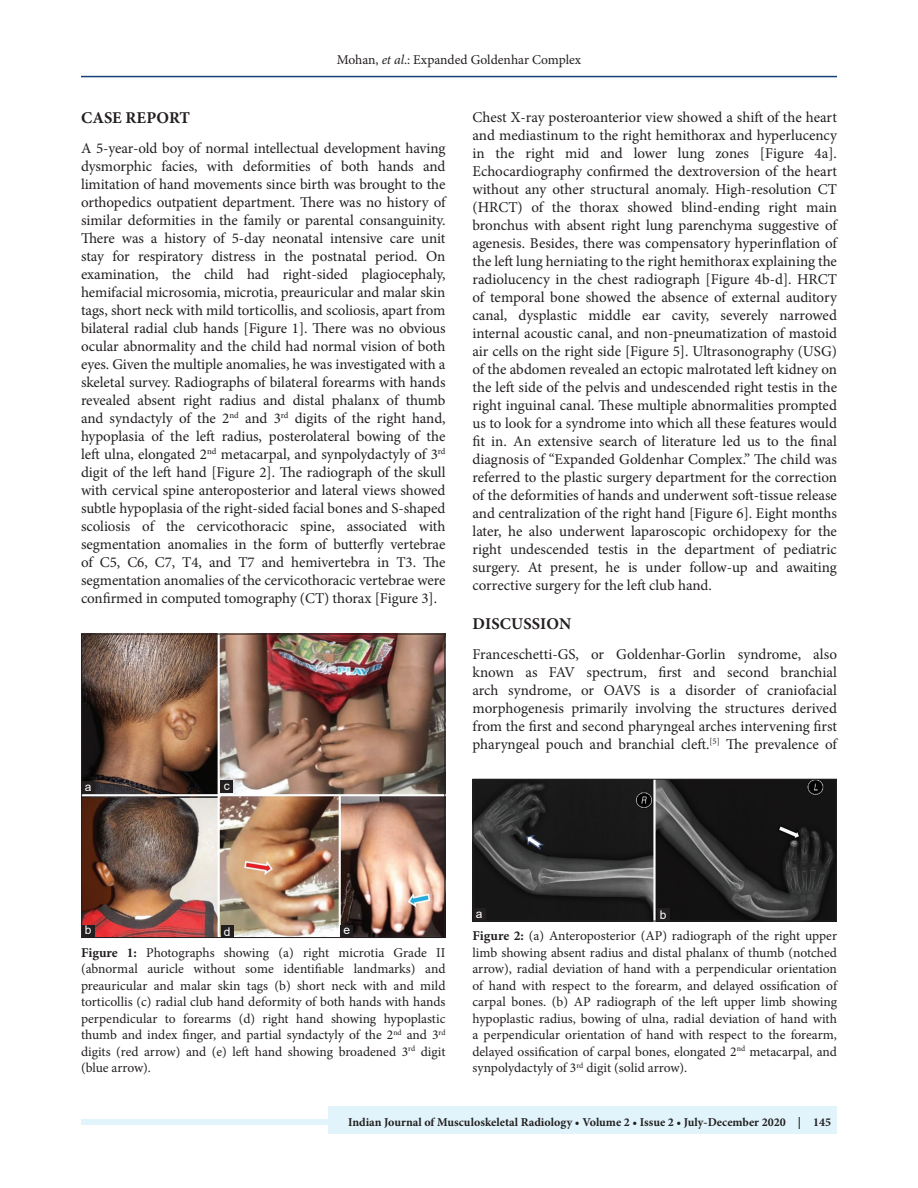
<style>
.page{position:relative;width:918px;height:1188px;background:#fff}
.page>*{position:absolute;margin:0;border:0;box-sizing:border-box;transform-origin:0 0}
.t1{font:700 16.5px "Minion Pro";letter-spacing:.01em;color:#231f20}
.TX{font:15px/18px "Minion Pro";letter-spacing:-.005em;color:#231f20;text-align:justify}
.FGC{font:13.5px/16.5px "Minion Pro";color:#231f20;text-align:justify}
.JF{font:700 12px "Minion Pro";color:#231f20}
.LABEL{font:12px "Arial";color:#fff}
.s1{font-style:italic}
.s2{font-weight:700}
</style>
<div class="page">
<hr style="left:81px;top:76px;width:756px;height:1px;background:#164077">
<div style="left:81px;top:1119px;width:756px;height:6px;background:#e1f4fc"></div>
<div style="left:329px;top:1106px;width:508px;height:28px;background:#e1f4fc"></div>
<img style="left:83px;top:636px;width:360px;height:300px">
<div style="left:81px;top:634px;width:364px;height:304px;border:1px solid #231f20"></div>
<div style="left:221px;top:925px;width:12px;height:13px;background:#231f20"></div>
<div style="left:82px;top:925px;width:13px;height:13px;background:#231f20"></div>
<div style="left:221px;top:780px;width:12px;height:12px;background:#231f20"></div>
<div style="left:82px;top:781px;width:13px;height:13px;background:#231f20"></div>
<div style="left:340px;top:925px;width:13px;height:13px;background:#231f20"></div>
<img style="left:475px;top:781px;width:360px;height:138px">
<div style="left:473px;top:779px;width:364px;height:142px;border:1px solid #231f20"></div>
<div style="left:657px;top:908px;width:13px;height:13px;background:#231f20"></div>
<div style="left:473px;top:908px;width:13px;height:13px;background:#231f20"></div>
<p class="FGC" style="left:337px;top:51px;width:246px">Mohan, <span class="s1">et al</span>.: Expanded Goldenhar Complex</p>
<h1 class="t1" style="left:81px;top:106px;width:111px">CASE REPORT</h1>
<p class="TX" style="left:81px;top:140px;width:366px">A 5-year-old boy of normal intellectual development having dysmorphic facies, with deformities of both hands and limitation of hand movements since birth was brought to the orthopedics outpatient department. There was no history of similar deformities in the family or parental consanguinity.<br>There was a history of 5-day neonatal intensive care unit stay for respiratory distress in the postnatal period. On examination, the child had right-sided plagiocephaly, hemifacial microsomia, microtia, preauricular and malar skin tags, short neck with mild torticollis, and scoliosis, apart from bilateral radial club hands [Figure 1]. There was no obvious ocular abnormality and the child had normal vision of both eyes. Given the multiple anomalies, he was investigated with a skeletal survey. Radiographs of bilateral forearms with hands revealed absent right radius and distal phalanx of thumb and syndactyly of the 2<sup>nd</sup> and 3<sup>rd</sup> digits of the right hand, hypoplasia of the left radius, posterolateral bowing of the left ulna, elongated 2<sup>nd</sup> metacarpal, and synpolydactyly of 3<sup>rd </sup>digit of the left hand [Figure 2]. The radiograph of the skull with cervical spine anteroposterior and lateral views showed subtle hypoplasia of the right-sided facial bones and S-shaped scoliosis of the cervicothoracic spine, associated with segmentation anomalies in the form of butterfly vertebrae of C5, C6, C7, T4, and T7 and hemivertebra in T3. The segmentation anomalies of the cervicothoracic vertebrae were confirmed in computed tomography (CT) thorax [Figure 3].</p>
<p class="LABEL" style="left:85px;top:778px;width:8px">a</p>
<p class="LABEL" style="left:224px;top:778px;width:7px">c</p>
<p class="TX" style="left:472px;top:109px;width:366px">Chest X-ray posteroanterior view showed a shift of the heart and mediastinum to the right hemithorax and hyperlucency in the right mid and lower lung zones [Figure 4a].<br>Echocardiography confirmed the dextroversion of the heart without any other structural anomaly. High-resolution CT (HRCT) of the thorax showed blind-ending right main bronchus with absent right lung parenchyma suggestive of agenesis. Besides, there was compensatory hyperinflation of the left lung herniating to the right hemithorax explaining the radiolucency in the chest radiograph [Figure 4b-d]. HRCT of temporal bone showed the absence of external auditory canal, dysplastic middle ear cavity, severely narrowed internal acoustic canal, and non-pneumatization of mastoid air cells on the right side [Figure 5]. Ultrasonography (USG) of the abdomen revealed an ectopic malrotated left kidney on the left side of the pelvis and undescended right testis in the right inguinal canal. These multiple abnormalities prompted us to look for a syndrome into which all these features would fit in. An extensive search of literature led us to the final diagnosis of “Expanded Goldenhar Complex.” The child was referred to the plastic surgery department for the correction of the deformities of hands and underwent soft-tissue release and centralization of the right hand [Figure 6]. Eight months later, he also underwent laparoscopic orchidopexy for the right undescended testis in the department of pediatric surgery. At present, he is under follow-up and awaiting corrective surgery for the left club hand.</p>
<h1 class="t1" style="left:473px;top:612px;width:100px">DISCUSSION</h1>
<p class="TX" style="left:472px;top:646px;width:366px">Franceschetti-GS, or Goldenhar-Gorlin syndrome, also known as FAV spectrum, first and second branchial arch syndrome, or OAVS is a disorder of craniofacial morphogenesis primarily involving the structures derived from the first and second pharyngeal arches intervening first pharyngeal pouch and branchial cleft.<sup>[5]</sup> The prevalence of</p>
<p class="LABEL" style="left:476px;top:906px;width:8px">a</p>
<p class="LABEL" style="left:660px;top:906px;width:8px">b</p>
<p class="LABEL" style="left:85px;top:922px;width:8px">b</p>
<p class="LABEL" style="left:224px;top:923px;width:8px">d</p>
<p class="LABEL" style="left:343px;top:922px;width:8px">e</p>
<p class="FGC" style="left:472px;top:928px;width:366px"><span class="s2">Figure 2:</span> (a) Anteroposterior (AP) radiograph of the right upper limb showing absent radius and distal phalanx of thumb (notched arrow), radial deviation of hand with a perpendicular orientation of hand with respect to the forearm, and delayed ossification of carpal bones. (b) AP radiograph of the left upper limb showing hypoplastic radius, bowing of ulna, radial deviation of hand with a perpendicular orientation of hand with respect to the forearm, delayed ossification of carpal bones, elongated 2<sup>nd</sup> metacarpal, and synpolydactyly of 3<sup>rd</sup> digit (solid arrow).</p>
<p class="FGC" style="left:81px;top:944px;width:366px"><span class="s2">Figure 1:</span> Photographs showing (a) right microtia Grade II (abnormal auricle without some identifiable landmarks) and preauricular and malar skin tags (b) short neck with and mild torticollis (c) radial club hand deformity of both hands with hands perpendicular to forearms (d) right hand showing hypoplastic thumb and index finger, and partial syndactyly of the 2<sup>nd</sup> and 3<sup>rd </sup>digits (red arrow) and (e) left hand showing broadened 3<sup>rd</sup> digit (blue arrow).</p>
<p class="JF" style="left:348px;top:1113px;width:484px">Indian Journal of Musculoskeletal Radiology • Volume 2 • Issue 2 • July-December 2020 | 145</p>
</div>
